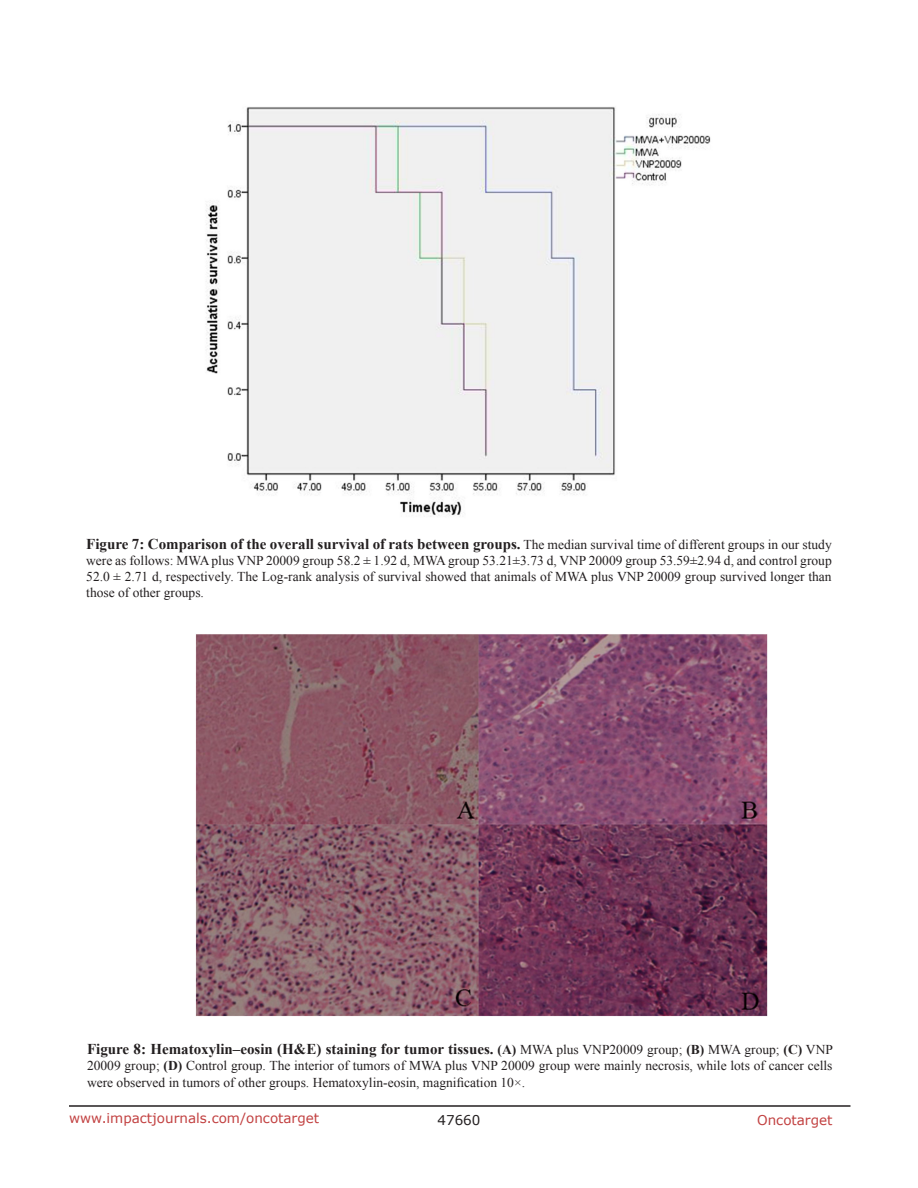
<style>
.page{position:relative;width:918px;height:1188px;background:#fff}
.page>*{position:absolute;margin:0;border:0;box-sizing:border-box;transform-origin:0 0}
.figuretext{font:700 15px "Times New Roman";color:#231f20}
.figuretext-2{font:13.5px/16.2px "Times New Roman";color:#231f20;text-align:justify}
.t1{font:13.5px "Verdana";color:#c24141}
.t2{font:13.5px "Verdana";color:#231f20}
.s1{font-weight:400;font-size:13.5px}
.s2{font-size:13.5px}
.s3{font-weight:700}
</style>
<div class="page">
<hr style="left:69px;top:1105px;width:781px;height:2px;background:#231f20">
<img style="left:206px;top:107px;width:505px;height:410px">
<img style="left:195px;top:634px;width:573px;height:383px">
<p class="figuretext" style="left:86px;top:533px;width:747px">Figure 7: Comparison of the overall survival of rats between groups. <span class="s1">The median survival time of different groups in our study</span></p>
<p class="figuretext-2" style="left:86px;top:552px;width:747px">were as follows: MWA plus VNP 20009 group 58.2 ± 1.92 d, MWA group 53.21±3.73 d, VNP 20009 group 53.59±2.94 d, and control group 52.0 ± 2.71 d, respectively. The Log-rank analysis of survival showed that animals of MWA plus VNP 20009 group survived longer than those of other groups.</p>
<p class="figuretext" style="left:87px;top:1039px;width:747px">Figure 8: Hematoxylin–eosin (H&amp;E) staining for tumor tissues. <span class="s2">(A)</span> <span class="s1">MWA plus VNP20009 group;</span> <span class="s2">(B)</span> <span class="s1">MWA group;</span> <span class="s2">(C)</span> <span class="s1">VNP</span></p>
<p class="figuretext-2" style="left:87px;top:1058px;width:747px">20009 group; <span class="s3">(D)</span> Control group. The interior of tumors of MWA plus VNP 20009 group were mainly necrosis, while lots of cancer cells were observed in tumors of other groups. Hematoxylin-eosin, magnification 10×.</p>
<p class="t1" style="left:69px;top:1109px;width:252px">www.impactjournals.com/oncotarget</p>
<p class="t2" style="left:438px;top:1111px;width:44px">47660</p>
<p class="t1" style="left:757px;top:1111px;width:77px">Oncotarget</p>
</div>
